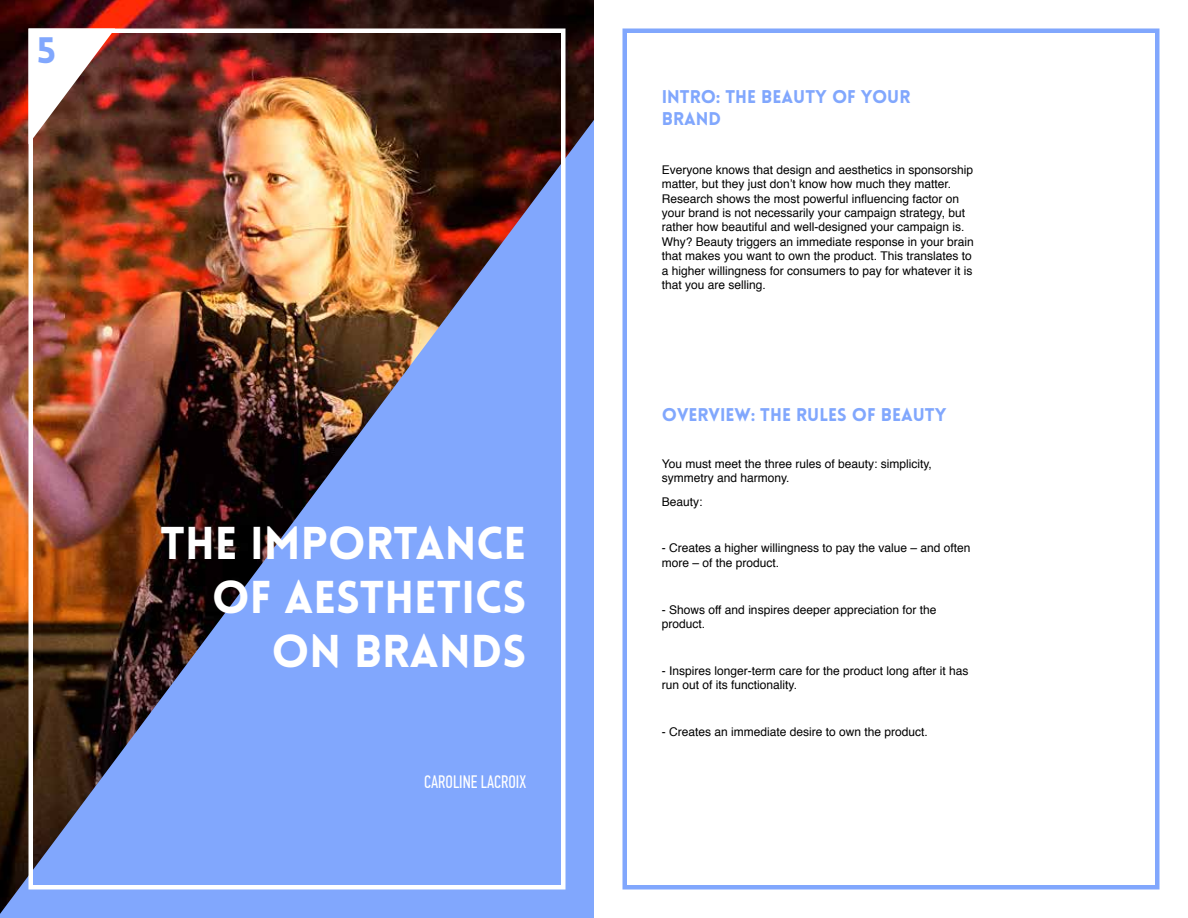
<style>
.page{position:relative;width:1188px;height:918px;background:#fff}
.page>*{position:absolute;margin:0;border:0;box-sizing:border-box;transform-origin:0 0}
.t1{font:900 45px "Lovelo";color:#fff}
.t2{font:900 36px "Lovelo";color:#81a7fd}
.t3{font:900 18px/21.6px "Lovelo";color:#81a7fd}
.t4{font:18px "PF Din Text Comp Pro";color:#fff}
.t5{font:12px/14.4px "Helvetica";color:#000}
</style>
<div class="page">
<img style="left:0;top:0;width:594px;height:90px">
<img style="left:0;top:90px;width:594px;height:828px">
<div style="left:28px;top:28px;width:538px;height:862px;border:4px solid #fff"></div>
<div style="left:622px;top:28px;width:538px;height:862px;border:4px solid #81a7fd"></div>
<svg style="left:28px;top:28px;width:87px;height:116px"></svg>
<h2 class="t2" style="left:37px;top:28px;width:20px">5</h2>
<h1 class="t1" style="left:160px;top:516px;width:283px">THE IMPORTANCE</h1>
<h1 class="t1" style="left:212px;top:570px;width:316px">OF AESTHETICS</h1>
<h1 class="t1" style="left:272px;top:624px;width:114px">ON BRAND</h1>
<h1 class="t1" style="left:502px;top:624px;width:25px">S</h1>
<h3 class="t4" style="left:424px;top:771px;width:103px">CAROLINE LACROIX</h3>
<h3 class="t3" style="left:662px;top:87px;width:250px">INTRO: THE BEAUTY OF YOUR<br>BRAND</h3>
<p class="t5" style="left:662px;top:163px;width:314px">Everyone knows that design and aesthetics in sponsorship matter, but they just don’t know how much they matter.<br>Research shows the most powerful influencing factor on your brand is not necessarily your campaign strategy, but rather how beautiful and well-designed your campaign is.<br>Why? Beauty triggers an immediate response in your brain that makes you want to own the product. This translates to a higher willingness for consumers to pay for whatever it is that you are selling.</p>
<h3 class="t3" style="left:662px;top:404px;width:286px">OVERVIEW: THE RULES OF BEAUTY</h3>
<p class="t5" style="left:662px;top:457px;width:272px">You must meet the three rules of beauty: simplicity, symmetry and harmony.</p>
<p class="t5" style="left:662px;top:494px;width:42px">Beauty:</p>
<p class="t5" style="left:662px;top:541px;width:310px">- Creates a higher willingness to pay the value – and often more – of the product.</p>
<p class="t5" style="left:662px;top:602px;width:276px">- Shows off and inspires deeper appreciation for the product.</p>
<p class="t5" style="left:662px;top:664px;width:308px">- Inspires longer-term care for the product long after it has run out of its functionality.</p>
<p class="t5" style="left:662px;top:725px;width:268px">- Creates an immediate desire to own the product.</p>
</div>
